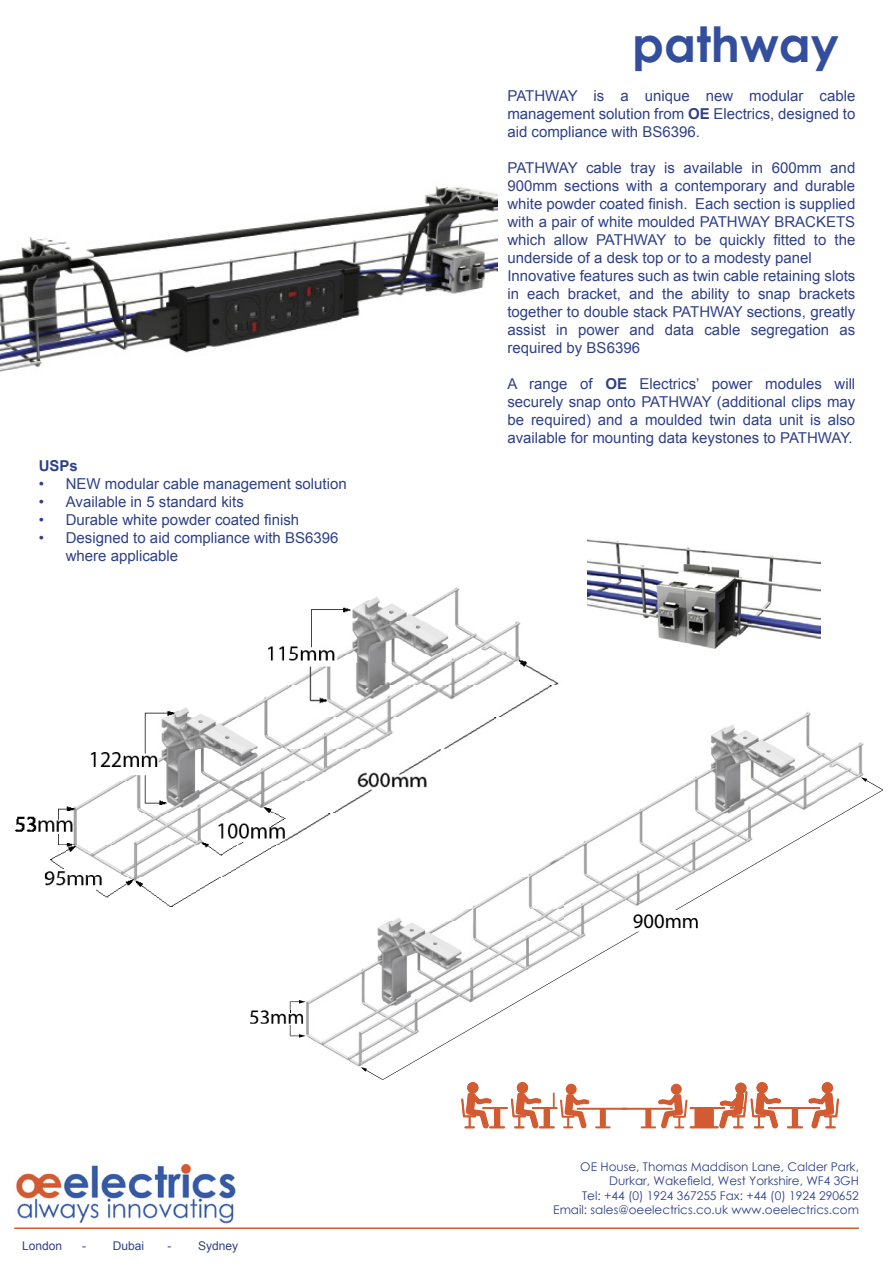
<style>
.page{position:relative;width:893px;height:1263px;background:#fff}
.page>*{position:absolute;margin:0;border:0;box-sizing:border-box;transform-origin:0 0}
.t1{font:700 48.45px "Century Gothic";color:#334e9d}
.t2{font:20.7px "Myriad Pro";color:#000100}
.t3{font:15px/18px "Arial";color:#2f4087;text-align:justify}
.t4{font:700 15px "Arial";color:#2f4087}
.t5{font:12px/14.4px "Century Gothic";color:#2f4087;text-align:right}
.t6{font:12px "Arial";color:#2f4087}
.s1{font-weight:700}
</style>
<div class="page">
<img style="left:15px;top:1163px;width:221px;height:61px">
<hr style="left:14px;top:1227px;width:845px;height:2px;background:#d35d2b">
<img style="left:0;top:186px;width:497px;height:186px">
<img style="left:268px;top:587px;width:259px;height:76px">
<img style="left:15px;top:686px;width:271px;height:221px">
<img style="left:587px;top:539px;width:233px;height:110px">
<img style="left:675px;top:712px;width:142px;height:78px">
<img style="left:817px;top:742px;width:47px;height:48px">
<img style="left:306px;top:925px;width:77px;height:143px">
<img style="left:286px;top:663px;width:273px;height:178px">
<svg style="left:383px;top:790px;width:500px;height:290px"></svg>
<svg style="left:629px;top:910px;width:57px;height:21px"></svg>
<svg style="left:861px;top:777px;width:22px;height:13px"></svg>
<svg style="left:361px;top:1067px;width:22px;height:13px"></svg>
<img style="left:686px;top:914px;width:12px;height:14px">
<div style="left:634px;top:914px;width:52px;height:14px;background:#fff"></div>
<svg style="left:289px;top:1000px;width:17px;height:38px"></svg>
<svg style="left:461px;top:1082px;width:378px;height:47px"></svg>
<p class="t4" style="left:39px;top:456px;width:41px">USPs</p>
<p class="t3" style="left:39px;top:475px;width:309px">• NEW modular cable management solution</p>
<p class="t3" style="left:39px;top:493px;width:207px">• Available in 5 standard kits</p>
<p class="t3" style="left:39px;top:511px;width:262px">• Durable white powder coated finish</p>
<p class="t3" style="left:66px;top:529px;width:274px;text-indent:-27px">• Designed to aid compliance with BS6396 where applicable</p>
<h1 class="t1" style="left:632px;top:7px;width:208px">pathway</h1>
<p class="t3" style="left:507px;top:87px;width:349px">PATHWAY is a unique new modular cable management solution from <span class="s1">OE</span> Electrics, designed to aid compliance with BS6396.</p>
<p class="t3" style="left:507px;top:159px;width:349px;text-align:left">PATHWAY cable tray is available in 600mm and 900mm sections with a contemporary and durable white powder coated finish. Each section is supplied with a pair of white moulded PATHWAY BRACKETS which allow PATHWAY to be quickly fitted to the underside of a desk top or to a modesty panel Innovative features such as twin cable retaining slots in each bracket, and the ability to snap brackets together to double stack PATHWAY sections, greatly assist in power and data cable segregation as required by BS6396</p>
<p class="t3" style="left:507px;top:375px;width:349px">A range of <span class="s1">OE</span> Electrics’ power modules will securely snap onto PATHWAY (additional clips may be required) and a moulded twin data unit is also available for mounting data keystones to PATHWAY.</p>
<h2 class="t2" style="left:249px;top:1004px;width:57px">53mm</h2>
<p class="t6" style="left:22px;top:1238px;width:42px">London</p>
<p class="t6" style="left:82px;top:1238px;width:64px">- Dubai</p>
<p class="t6" style="left:168px;top:1238px;width:72px">- Sydney</p>
<p class="t5" style="left:553px;top:1159px;width:307px">OE House, Thomas Maddison Lane, Calder Park, Durkar, Wakefield, West Yorkshire, WF4 3GH<br>Tel: +44 (0) 1924 367255 Fax: +44 (0) 1924 290652<br>Email: sales@oeelectrics.co.uk www.oeelectrics.com</p>
</div>
